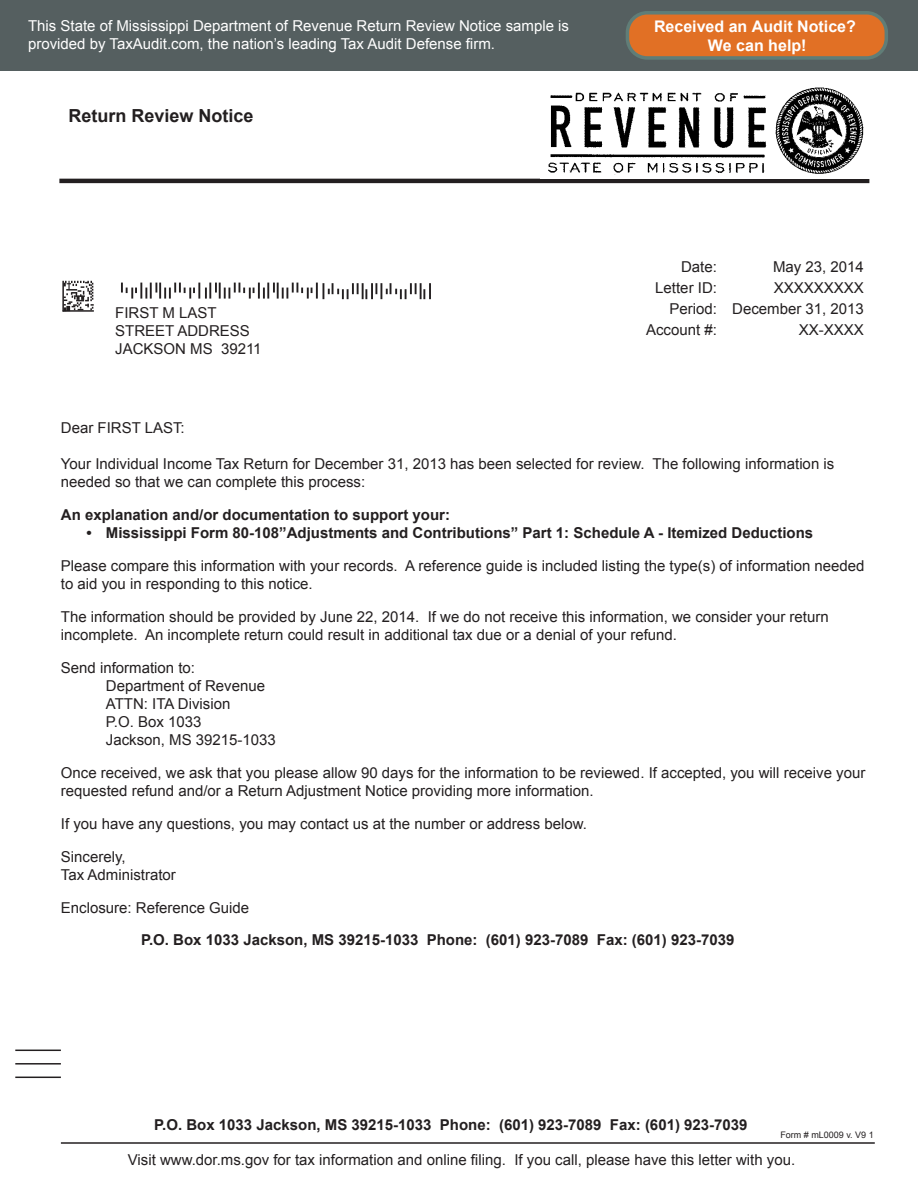
<style>
.page{position:relative;width:918px;height:1188px;background:#fff}
.page>*{position:absolute;margin:0;border:0;box-sizing:border-box;transform-origin:0 0}
.t1{font:700 18px "Arial";color:#231f20}
.t2{font:700 16.05px/19.2px "Arial";color:#fff;text-align:center}
.t3{font:15px/18px "Arial";color:#231f20}
.t4{font:700 15px "Arial";color:#231f20}
.t5{font:15px/18px "Arial";color:#fff}
.t6{font:9px "Arial";color:#231f20}
</style>
<div class="page">
<div style="left:0;top:0;width:918px;height:70px;background:#555f60"></div>
<div style="left:627px;top:13px;width:259px;height:45px;background:#e17025;border-radius:20px"></div>
<div style="left:626px;top:11px;width:262px;height:49px;border:4px solid #607d77;border-radius:20px"></div>
<hr style="left:59px;top:179px;width:810px;height:4px;background:#231f20">
<hr style="left:15px;top:1050px;width:46px;height:1px;background:#231f20">
<hr style="left:15px;top:1063px;width:46px;height:2px;background:#231f20">
<hr style="left:15px;top:1077px;width:46px;height:1px;background:#231f20">
<hr style="left:61px;top:1142px;width:814px;height:2px;background:#231f20">
<hr style="left:63px;top:310px;width:31px;height:2px;background:#231f20">
<hr style="left:62px;top:281px;width:2px;height:31px;background:#231f20">
<svg style="left:64px;top:281px;width:30px;height:30px"></svg>
<svg style="left:121px;top:283px;width:310px;height:16px"></svg>
<img style="left:775px;top:87px;width:89px;height:87px">
<img style="left:548px;top:92px;width:219px;height:83px">
<p class="t5" style="left:28px;top:17px;width:543px">This State of Mississippi Department of Revenue Return Review Notice sample is provided by TaxAudit.com, the nation’s leading Tax Audit Defense firm.</p>
<p class="t1" style="left:68px;top:104px;width:187px">Return Review Notice</p>
<p class="t3" style="left:115px;top:304px;width:103px">FIRST M LAST</p>
<p class="t3" style="left:115px;top:322px;width:136px">STREET ADDRESS</p>
<p class="t3" style="left:115px;top:340px;width:148px">JACKSON MS 39211</p>
<p class="t2" style="left:654px;top:17px;width:203px">Received an Audit Notice?<br>We can help!</p>
<p class="t3" style="left:681px;top:257px;width:37px">Date:</p>
<p class="t3" style="left:655px;top:278px;width:63px">Letter ID:</p>
<p class="t3" style="left:669px;top:299px;width:49px">Period:</p>
<p class="t3" style="left:646px;top:320px;width:72px">Account #:</p>
<p class="t3" style="left:773px;top:257px;width:92px">May 23, 2014</p>
<p class="t3" style="left:774px;top:278px;width:92px">XXXXXXXXX</p>
<p class="t3" style="left:732px;top:299px;width:133px">December 31, 2013</p>
<p class="t3" style="left:799px;top:320px;width:67px">XX-XXXX</p>
<p class="t3" style="left:61px;top:419px;width:125px">Dear FIRST LAST:</p>
<p class="t3" style="left:61px;top:455px;width:775px">Your Individual Income Tax Return for December 31, 2013 has been selected for review. The following information is needed so that we can complete this process:</p>
<p class="t4" style="left:61px;top:504px;width:391px">An explanation and/or documentation to support your:</p>
<p class="t4" style="left:86px;top:522px;width:728px">• Mississippi Form 80-108”Adjustments and Contributions” Part 1: Schedule A - Itemized Deductions</p>
<p class="t3" style="left:61px;top:557px;width:805px">Please compare this information with your records. A reference guide is included listing the type(s) of information needed to aid you in responding to this notice.</p>
<p class="t3" style="left:61px;top:608px;width:769px">The information should be provided by June 22, 2014. If we do not receive this information, we consider your return incomplete. An incomplete return could result in additional tax due or a denial of your refund.</p>
<p class="t3" style="left:106px;top:659px;width:172px;text-indent:-45px">Send information to:<br>Department of Revenue<br>ATTN: ITA Division<br>P.O. Box 1033<br>Jackson, MS 39215-1033</p>
<p class="t3" style="left:61px;top:764px;width:806px">Once received, we ask that you please allow 90 days for the information to be reviewed. If accepted, you will receive your requested refund and/or a Return Adjustment Notice providing more information.</p>
<p class="t3" style="left:61px;top:815px;width:528px">If you have any questions, you may contact us at the number or address below.</p>
<p class="t3" style="left:61px;top:848px;width:117px">Sincerely,<br>Tax Administrator</p>
<p class="t3" style="left:61px;top:899px;width:190px">Enclosure: Reference Guide</p>
<p class="t4" style="left:141px;top:930px;width:595px">P.O. Box 1033 Jackson, MS 39215-1033 Phone: (601) 923-7089 Fax: (601) 923-7039</p>
<p class="t4" style="left:154px;top:1115px;width:595px">P.O. Box 1033 Jackson, MS 39215-1033 Phone: (601) 923-7089 Fax: (601) 923-7039</p>
<p class="t3" style="left:128px;top:1151px;width:669px">Visit www.dor.ms.gov for tax information and online filing. If you call, please have this letter with you.</p>
<p class="t6" style="left:780px;top:1129px;width:95px">Form # mL0009 v. V9 1</p>
</div>
